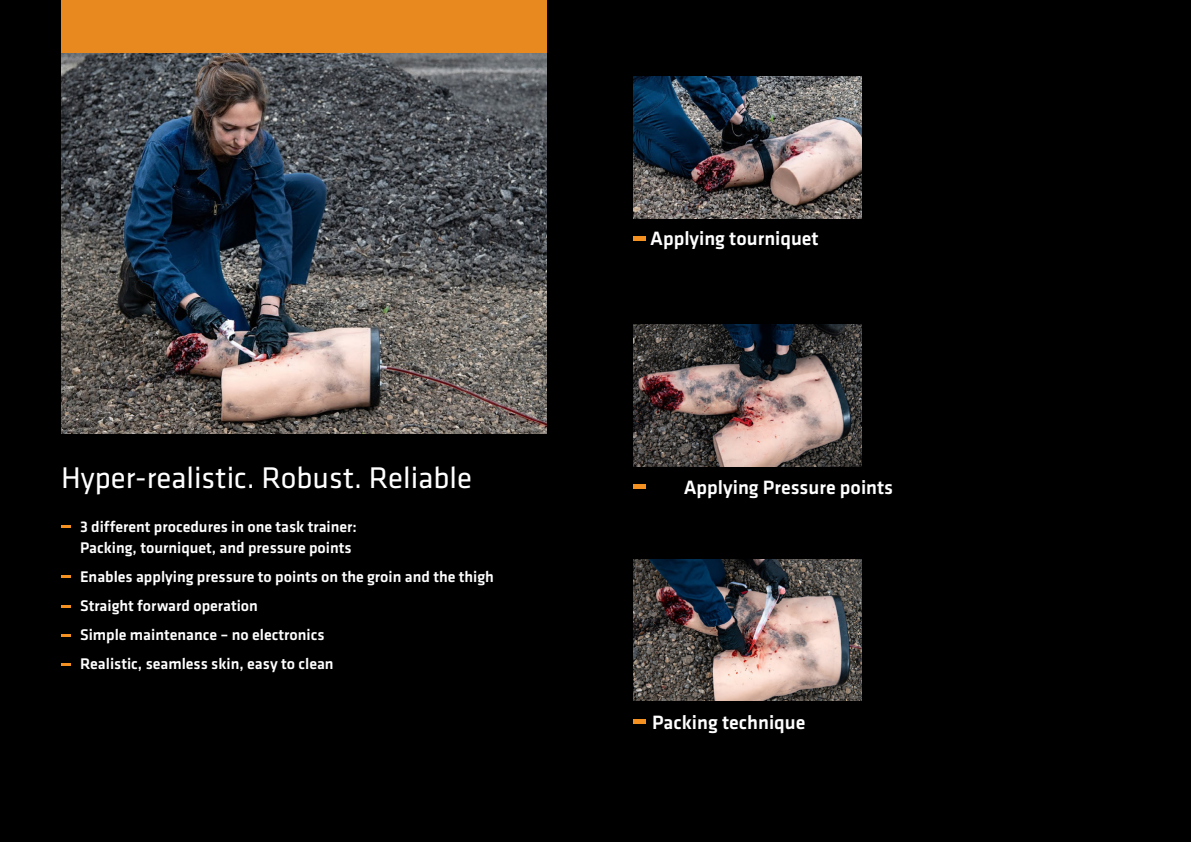
<style>
.page{position:relative;width:1191px;height:842px;background:#000}
.page>*{position:absolute;margin:0;border:0;box-sizing:border-box;transform-origin:0 0}
.t1{font:31px "Klavika";color:#fff}
.t2{font:500 20px "Klavika";color:#fff}
.t3{font:500 16px/29px "Klavika";color:#fff}
</style>
<div class="page">
<div style="left:61px;top:0;width:486px;height:434px;background:#e8891f"></div>
<img style="left:61px;top:54px;width:486px;height:380px">
<div style="left:633px;top:236px;width:12px;height:5px;background:#f59121"></div>
<svg style="left:61px;top:525px;width:10px;height:3px"></svg>
<svg style="left:61px;top:605px;width:10px;height:2px"></svg>
<svg style="left:61px;top:576px;width:10px;height:2px"></svg>
<svg style="left:61px;top:634px;width:10px;height:3px"></svg>
<svg style="left:61px;top:663px;width:10px;height:3px"></svg>
<div style="left:633px;top:484px;width:12px;height:5px;background:#f59121"></div>
<div style="left:633px;top:719px;width:12px;height:5px;background:#f59121"></div>
<img style="left:633px;top:77px;width:228px;height:141px">
<img style="left:633px;top:324px;width:228px;height:142px">
<img style="left:633px;top:559px;width:228px;height:141px">
<h1 class="t1" style="left:61px;top:461px;width:412px">Hyper-realistic. Robust. Reliable</h1>
<p class="t3" style="left:80px;top:517px;width:278px;line-height:21px">3 different procedures in one task trainer:<br>Packing, tourniquet, and pressure points</p>
<p class="t3" style="left:80px;top:563px;width:415px">Enables applying pressure to points on the groin and the thigh Straight forward operation<br>Simple maintenance – no electronics<br>Realistic, seamless skin, easy to clean</p>
<p class="t2" style="left:650px;top:227px;width:170px">Applying tourniquet</p>
<p class="t2" style="left:683px;top:476px;width:211px">Applying Pressure points</p>
<p class="t2" style="left:652px;top:711px;width:155px">Packing technique</p>
</div>
